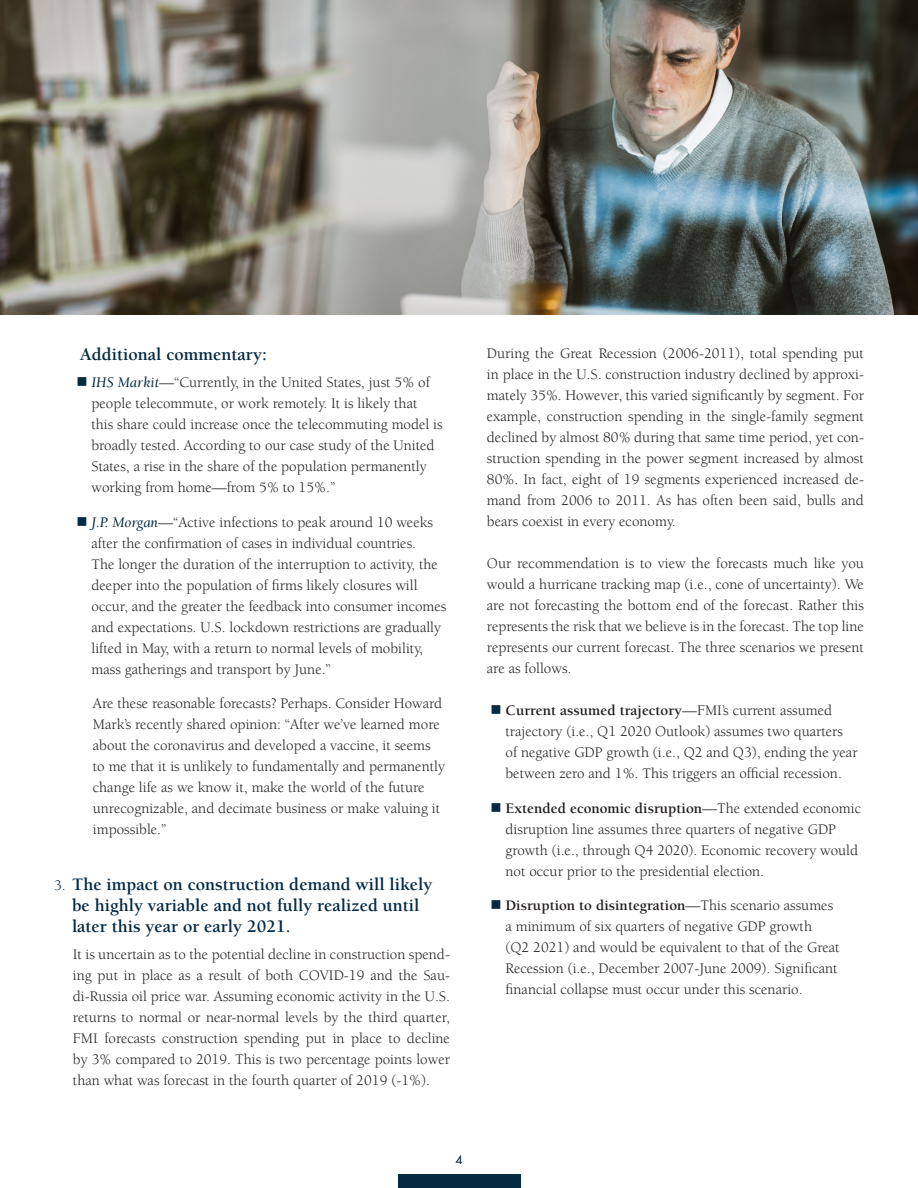
<style>
.page{position:relative;width:918px;height:1188px;background:#fff}
.page>*{position:absolute;margin:0;border:0;box-sizing:border-box;transform-origin:0 0}
.t1{font:700 18px/21px "Berkeley Std";color:#042a47}
.t2{font:700 18px "Berkeley Std";color:#062a40}
.t3{font:15px/21px "Berkeley Std";color:#231f20}
.t4{font:500 12px "Futura Std";color:#062a40}
.s1{font-style:italic;color:#062a40}
.s2{font-weight:400;font-size:15px;color:#062a40}
.s3{font-weight:700}
</style>
<div class="page">
<div style="left:398px;top:1174px;width:122px;height:14px;background:#062a40"></div>
<img style="left:0;top:0;width:918px;height:315px">
<p class="t2" style="left:80px;top:345px;width:189px">Additional commentary:</p>
<p class="t3" style="left:92px;top:372px;width:353px"><span class="s1">IHS Markit</span>—“Currently, in the United States, just 5% of people telecommute, or work remotely. It is likely that this share could increase once the telecommuting model is broadly tested. According to our case study of the United States, a rise in the share of the population permanently working from home—from 5% to 15%.”</p>
<p class="t3" style="left:92px;top:512px;width:357px"><span class="s1">J.P. Morgan</span>—“Active infections to peak around 10 weeks after the confirmation of cases in individual countries.<br>The longer the duration of the interruption to activity, the deeper into the population of firms likely closures will occur, and the greater the feedback into consumer incomes and expectations. U.S. lockdown restrictions are gradually lifted in May, with a return to normal levels of mobility, mass gatherings and transport by June.”</p>
<p class="t3" style="left:93px;top:693px;width:354px">Are these reasonable forecasts? Perhaps. Consider Howard Mark’s recently shared opinion: “After we’ve learned more about the coronavirus and developed a vaccine, it seems to me that it is unlikely to fundamentally and permanently change life as we know it, make the world of the future unrecognizable, and decimate business or make valuing it impossible.”</p>
<p class="t1" style="left:72px;top:874px;width:362px;text-indent:-18px"><span class="s2">3.</span> The impact on construction demand will likely be highly variable and not fully realized until later this year or early 2021.</p>
<p class="t3" style="left:73px;top:944px;width:379px;text-align:justify">It is uncertain as to the potential decline in construction spend&shy;ing put in place as a result of both COVID-19 and the Sau&shy;di-Russia oil price war. Assuming economic activity in the U.S. returns to normal or near-normal levels by the third quarter, FMI forecasts construction spending put in place to decline by 3% compared to 2019. This is two percentage points lower than what was forecast in the fourth quarter of 2019 (-1%).</p>
<p class="t3" style="left:487px;top:343px;width:379px;text-align:justify">During the Great Recession (2006-2011), total spending put in place in the U.S. construction industry declined by approxi&shy;mately 35%. However, this varied significantly by segment. For example, construction spending in the single-family segment declined by almost 80% during that same time period, yet con&shy;struction spending in the power segment increased by almost 80%. In fact, eight of 19 segments experienced increased de&shy;mand from 2006 to 2011. As has often been said, bulls and bears coexist in every economy.</p>
<p class="t3" style="left:487px;top:553px;width:379px;text-align:justify">Our recommendation is to view the forecasts much like you would a hurricane tracking map (i.e., cone of uncertainty). We are not forecasting the bottom end of the forecast. Rather this represents the risk that we believe is in the forecast. The top line represents our current forecast. The three scenarios we present are as follows.</p>
<p class="t3" style="left:506px;top:700px;width:354px"><span class="s3">Current assumed trajectory</span>—FMI’s current assumed trajectory (i.e., Q1 2020 Outlook) assumes two quarters of negative GDP growth (i.e., Q2 and Q3), ending the year between zero and 1%. This triggers an official recession.</p>
<p class="t3" style="left:506px;top:798px;width:357px"><span class="s3">Extended economic disruption</span>—The extended economic disruption line assumes three quarters of negative GDP growth (i.e., through Q4 2020). Economic recovery would not occur prior to the presidential election.</p>
<p class="t3" style="left:506px;top:895px;width:336px"><span class="s3">Disruption to disintegration</span>—This scenario assumes a minimum of six quarters of negative GDP growth<br>(Q2 2021) and would be equivalent to that of the Great Recession (i.e., December 2007-June 2009). Significant financial collapse must occur under this scenario.</p>
<p class="t4" style="left:456px;top:1152px;width:8px">4</p>
</div>
